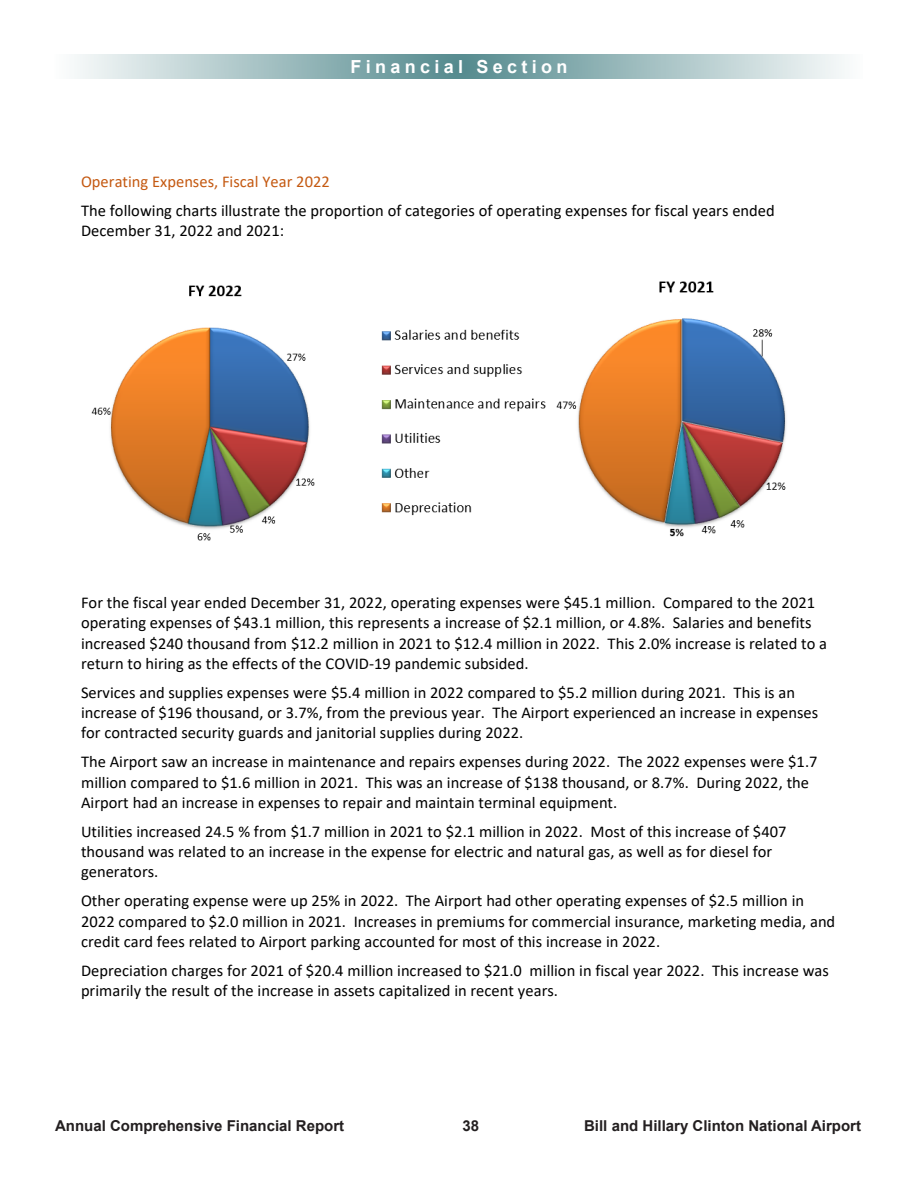
<style>
.page{position:relative;width:918px;height:1188px;background:#fff}
.page>*{position:absolute;margin:0;border:0;box-sizing:border-box;transform-origin:0 0}
.t1{font:700 18px "Arial";letter-spacing:.24em;color:#fff}
.t2{font:16.5px/20.2px "Calibri";color:#000}
.t3{font:700 15px "Arial";color:#231f20}
.s1{color:#c45911}
</style>
<div class="page">
<svg style="left:75px;top:55px;width:769px;height:24px;background:#a4c0c2"></svg>
<img style="left:91px;top:285px;width:455px;height:256px">
<img style="left:556px;top:281px;width:230px;height:256px">
<p class="t1" style="left:350px;top:54px;width:219px">Financial Section</p>
<p class="t2" style="left:81px;top:166px;width:695px;line-height:29.2px"><span class="s1">Operating Expenses, Fiscal Year 2022<br></span>The following charts illustrate the proportion of categories of operating expenses for fiscal years ended</p>
<p class="t2" style="left:81px;top:220px;width:205px">December 31, 2022 and 2021:</p>
<p class="t2" style="left:81px;top:592px;width:748px">For the fiscal year ended December 31, 2022, operating expenses were $45.1 million. Compared to the 2021 operating expenses of $43.1 million, this represents a increase of $2.1 million, or 4.8%. Salaries and benefits increased $240 thousand from $12.2 million in 2021 to $12.4 million in 2022. This 2.0% increase is related to a return to hiring as the effects of the COVID-19 pandemic subsided.</p>
<p class="t2" style="left:81px;top:682px;width:739px">Services and supplies expenses were $5.4 million in 2022 compared to $5.2 million during 2021. This is an increase of $196 thousand, or 3.7%, from the previous year. The Airport experienced an increase in expenses for contracted security guards and janitorial supplies during 2022.</p>
<p class="t2" style="left:81px;top:751px;width:738px">The Airport saw an increase in maintenance and repairs expenses during 2022. The 2022 expenses were $1.7 million compared to $1.6 million in 2021. This was an increase of $138 thousand, or 8.7%. During 2022, the<br>Airport had an increase in expenses to repair and maintain terminal equipment.</p>
<p class="t2" style="left:81px;top:821px;width:707px">Utilities increased 24.5 % from $1.7 million in 2021 to $2.1 million in 2022. Most of this increase of $407 thousand was related to an increase in the expense for electric and natural gas, as well as for diesel for generators.</p>
<p class="t2" style="left:81px;top:890px;width:756px">Other operating expense were up 25% in 2022. The Airport had other operating expenses of $2.5 million in<br>2022 compared to $2.0 million in 2021. Increases in premiums for commercial insurance, marketing media, and credit card fees related to Airport parking accounted for most of this increase in 2022.</p>
<p class="t2" style="left:81px;top:960px;width:750px">Depreciation charges for 2021 of $20.4 million increased to $21.0 million in fiscal year 2022. This increase was primarily the result of the increase in assets capitalized in recent years.</p>
<p class="t3" style="left:55px;top:1115px;width:291px">Annual Comprehensive Financial Report</p>
<p class="t3" style="left:462px;top:1115px;width:18px">38</p>
<p class="t3" style="left:584px;top:1115px;width:278px">Bill and Hillary Clinton National Airport</p>
</div>
